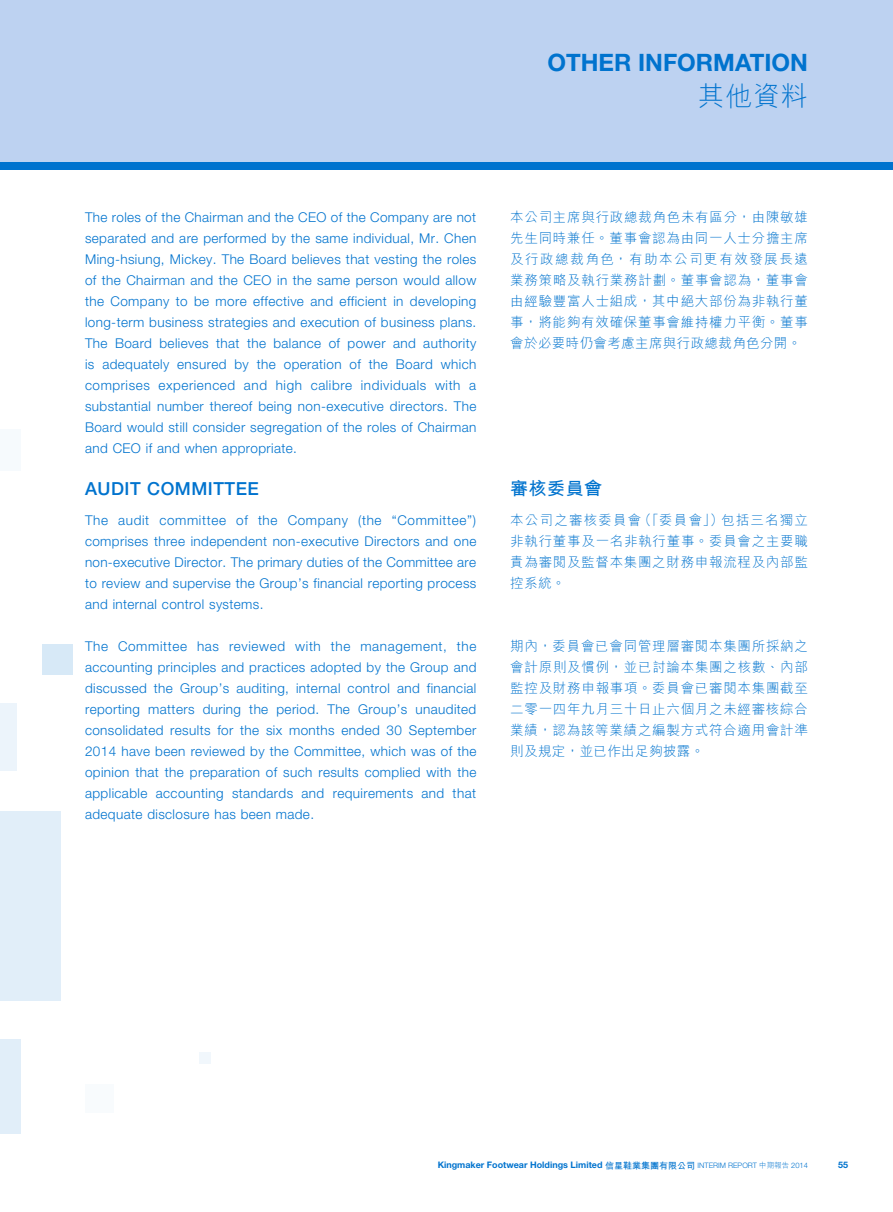
<style>
.page{position:relative;width:893px;height:1212px;background:#fff}
.page>*{position:absolute;margin:0;border:0;box-sizing:border-box;transform-origin:0 0}
.t1{font:300 27px "M Hei HK";color:#0073ce}
.t2{font:700 24px "Helvetica Neue LT Std";color:#0073ce}
.t3{font:500 18px "Helvetica Neue LT Std";letter-spacing:.03em;color:#0073ce}
.t4{font:700 18px "M Hei HK";letter-spacing:.03em;color:#0073ce}
.t5{font:300 13.5px/21px "Helvetica Neue LT Std";letter-spacing:.03em;color:#0073ce;text-align:justify}
.t6{font:300 13.5px/21px "M Hei HK";letter-spacing:.05em;color:#0073ce;text-align:justify}
.t7{font:700 9px "Helvetica Neue LT Std";color:#0073ce}
.s1{font-family:"M Hei HK"}
.s2{font-weight:300;font-size:7.5px}
.s3{font-family:"M Hei HK";font-weight:300;font-size:7.5px}
</style>
<div class="page">
<div style="left:0;top:0;width:893px;height:164px;background:#bdd2f1"></div>
<div style="left:0;top:163px;width:893px;height:7px;background:#0073ce"></div>
<div style="left:0;top:811px;width:61px;height:190px;background:#e1eef9"></div>
<div style="left:200px;top:1052px;width:11px;height:11px;background:#f1f7fc"></div>
<div style="left:0;top:704px;width:17px;height:67px;background:#ecf4fb"></div>
<div style="left:0;top:429px;width:21px;height:41px;background:#f6fafd"></div>
<div style="left:43px;top:644px;width:30px;height:31px;background:#d7e9f7"></div>
<div style="left:85px;top:1084px;width:29px;height:28px;background:#f8fbfd"></div>
<div style="left:0;top:1039px;width:21px;height:95px;background:#e1eef9"></div>
<h2 class="t2" style="left:547px;top:47px;width:262px">OTHER INFORMATION</h2>
<h1 class="t1" style="left:698px;top:77px;width:112px">其他資料</h1>
<p class="t5" style="left:85px;top:207px;width:393px">The roles of the Chairman and the CEO of the Company are not separated and are performed by the same individual, Mr. Chen Ming-hsiung, Mickey. The Board believes that vesting the roles of the Chairman and the CEO in the same person would allow the Company to be more effective and efficient in developing long-term business strategies and execution of business plans.<br>The Board believes that the balance of power and authority is adequately ensured by the operation of the Board which comprises experienced and high calibre individuals with a substantial number thereof being non-executive directors. The Board would still consider segregation of the roles of Chairman and CEO if and when appropriate.</p>
<h3 class="t3" style="left:85px;top:478px;width:175px">AUDIT COMMITTEE</h3>
<p class="t5" style="left:85px;top:509px;width:393px">The audit committee of the Company (the “Committee”) comprises three independent non-executive Directors and one non-executive Director. The primary duties of the Committee are to review and supervise the Group’s financial reporting process and internal control systems.</p>
<p class="t5" style="left:85px;top:635px;width:393px">The Committee has reviewed with the management, the accounting principles and practices adopted by the Group and discussed the Group’s auditing, internal control and financial reporting matters during the period. The Group’s unaudited consolidated results for the six months ended 30 September 2014 have been reviewed by the Committee, which was of the opinion that the preparation of such results complied with the applicable accounting standards and requirements and that adequate disclosure has been made.</p>
<p class="t6" style="left:510px;top:206px;width:299px">本公司主席與行政總裁角色未有區分，由陳敏雄先生同時兼任。董事會認為由同一人士分擔主席及行政總裁角色，有助本公司更有效發展長遠業務策略及執行業務計劃。董事會認為，董事會由經驗豐富人士組成，其中絕大部份為非執行董事，將能夠有效確保董事會維持權力平衡。董事會於必要時仍會考慮主席與行政總裁角色分開。</p>
<h3 class="t4" style="left:510px;top:475px;width:94px">審核委員會</h3>
<p class="t6" style="left:510px;top:509px;width:299px">本公司之審核委員會（「委員會」）包括三名獨立非執行董事及一名非執行董事。委員會之主要職責為審閱及監督本集團之財務申報流程及內部監控系統。</p>
<p class="t6" style="left:510px;top:635px;width:299px">期內，委員會已會同管理層審閱本集團所採納之會計原則及慣例，並已討論本集團之核數、內部監控及財務申報事項。委員會已審閱本集團截至二零一四年九月三十日止六個月之未經審核綜合業績，認為該等業績之編製方式符合適用會計準則及規定，並已作出足夠披露。</p>
<p class="t7" style="left:438px;top:1159px;width:372px">Kingmaker Footwear Holdings Limited <span class="s1">信星鞋業集團有限公司</span> <span class="s2">INTERIM REPORT</span> <span class="s3">中期報告</span> <span class="s2">2014</span></p>
<p class="t7" style="left:838px;top:1159px;width:12px">55</p>
</div>
